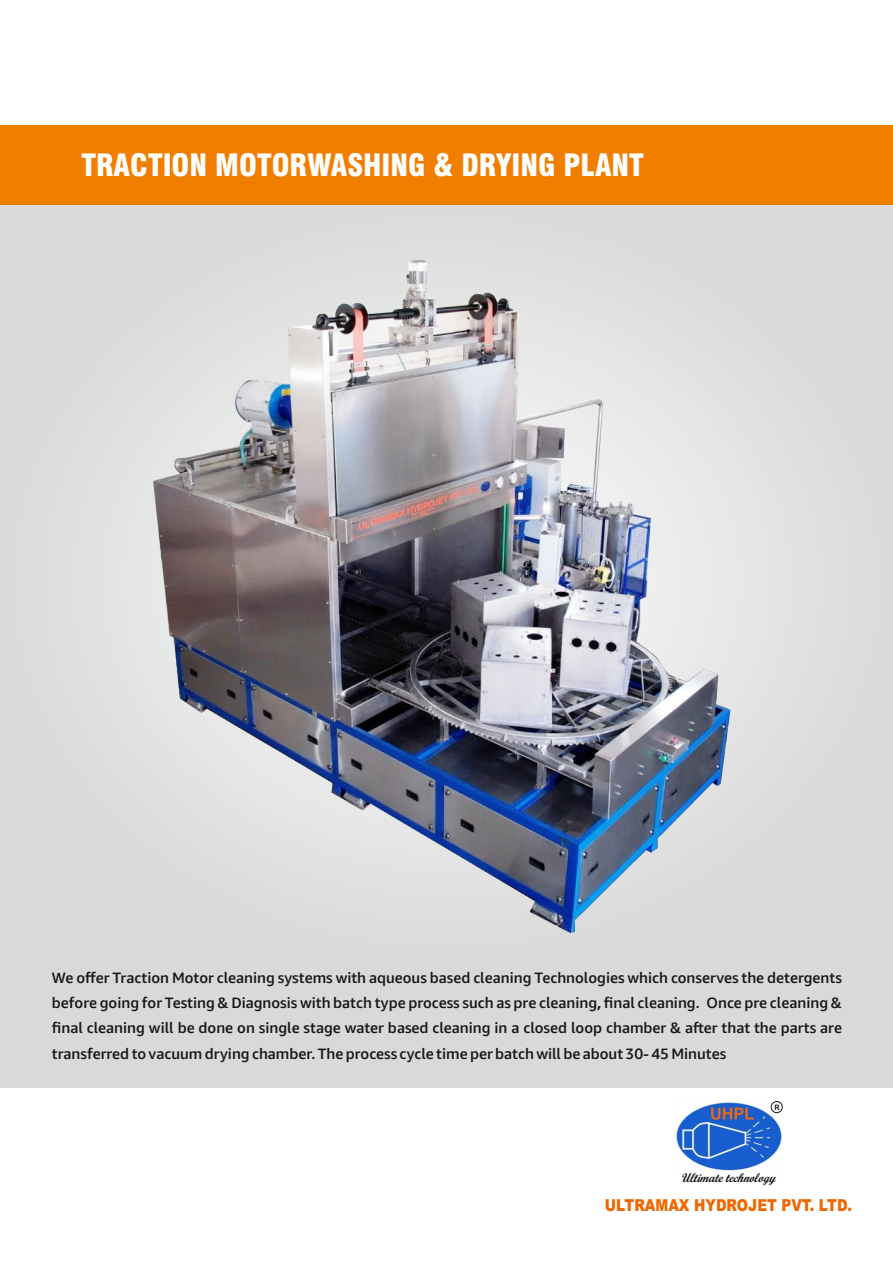
<style>
.page{position:relative;width:893px;height:1263px;background:#fff}
.page>*{position:absolute;margin:0;border:0;box-sizing:border-box;transform-origin:0 0}
.t1{font:900 condensed 30px "Swiss 721 BT";color:#fff}
.t2{font:900 16.5px "Arial";color:#ef6700;scale:.82 1}
.t3{font:500 15px/25px "Amazon Ember";color:#151616;text-align:justify}
.t4{font:italic 12.75px "Script MT Bold";color:#151616;scale:.94 1}
.t5{font:700 7.5px "Arial";color:#151616}
</style>
<div class="page">
<div style="left:0;top:204px;width:893px;height:753px;background:#dadada"></div>
<img style="left:121px;top:260px;width:652px;height:674px">
<div style="left:0;top:125px;width:893px;height:79px;background:#f27e00"></div>
<div style="left:0;top:957px;width:893px;height:131px;background:#d9d9da"></div>
<img style="left:676px;top:1102px;width:106px;height:69px">
<div style="left:771px;top:1101px;width:12px;height:12px;border:1px solid #151616;border-radius:50%"></div>
<h1 class="t1" style="left:81px;top:153px;width:564px">TRACTION MOTORWASHING &amp; DRYING PLANT</h1>
<p class="t3" style="left:52px;top:967px;width:792px">We offer Traction Motor cleaning systems with aqueous based cleaning Technologies which conserves the detergents before going for Testing &amp; Diagnosis with batch type process such as pre cleaning, final cleaning. Once pre cleaning &amp; final cleaning will be done on single stage water based cleaning in a closed loop chamber &amp; after that the parts are transferred to vacuum drying chamber. The process cycle time per batch will be about 30- 45 Minutes</p>
<p class="t5" style="left:774px;top:1104px;width:7px">R</p>
<p class="t4" style="left:681px;top:1173px;width:102px">Ultimatetechnology</p>
<p class="t2" style="left:605px;top:1199px;width:303px">ULTRAMAX HYDROJET PVT. LTD.</p>
</div>
